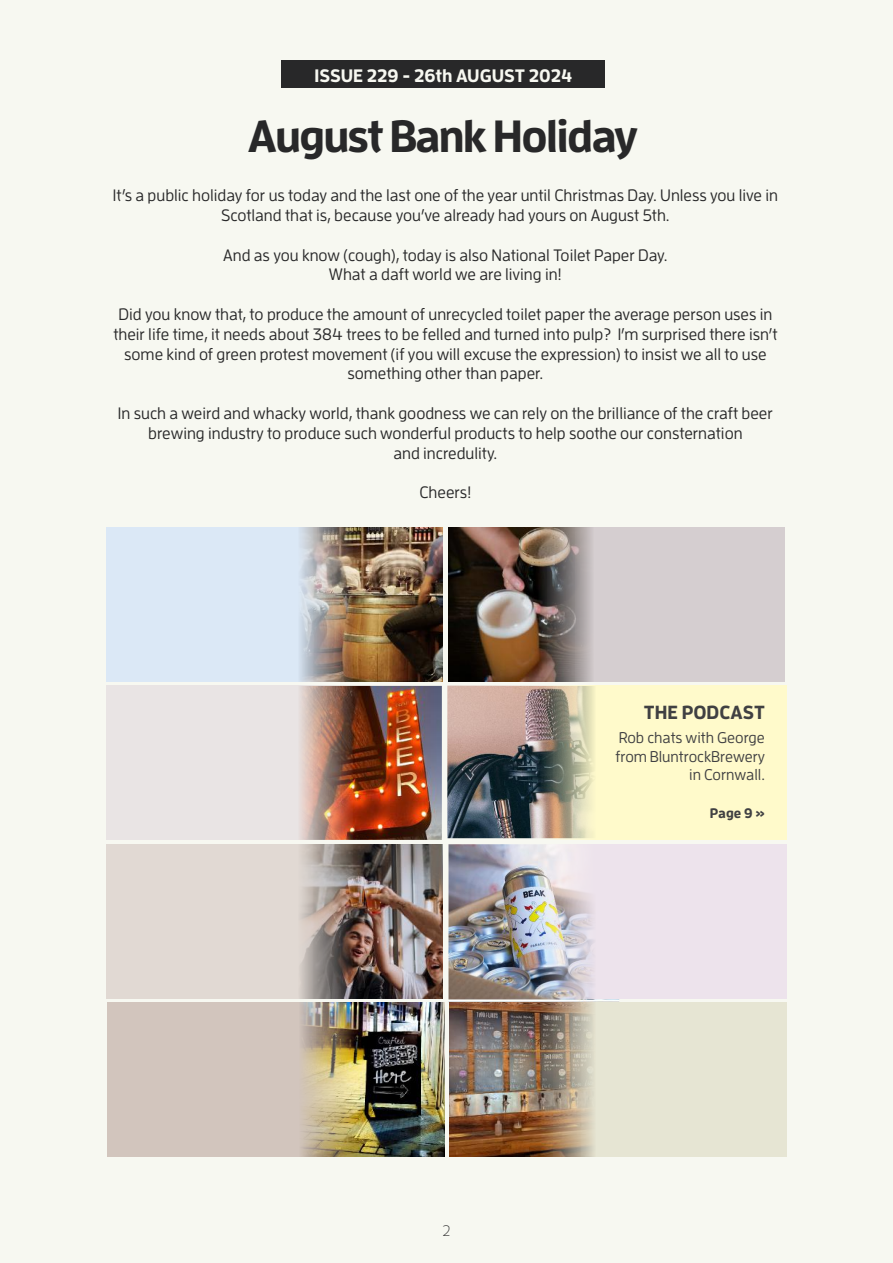
<style>
.page{position:relative;width:893px;height:1263px;background:#f7f8f1}
.page>*{position:absolute;margin:0;border:0;box-sizing:border-box;transform-origin:0 0}
.t1{font:700 45px "Enzo OT";letter-spacing:-.04em;color:#282829}
.t2{font:700 18.9px "Enzo OT";color:#404042}
.t3{font:700 18px "Enzo OT";color:#f7f8f1}
.t4{font:500 16.5px/19.8px "Enzo OT";color:#282829;text-align:center}
.t5{font:500 15.45px/18.6px "Enzo OT";color:#404042;text-align:right}
.t6{font:300 15px "Enzo OT";color:#282829}
.t7{font:700 13.8px "Enzo OT";color:#404042}
</style>
<div class="page">
<img style="left:448px;top:844px;width:171px;height:158px">
<img style="left:353px;top:527px;width:90px;height:154px">
<img style="left:353px;top:686px;width:89px;height:154px">
<img style="left:353px;top:844px;width:90px;height:154px">
<img style="left:448px;top:527px;width:90px;height:154px">
<img style="left:447px;top:686px;width:93px;height:152px">
<img style="left:449px;top:1002px;width:91px;height:154px">
<svg style="left:106px;top:527px;width:247px;height:154px;background:#d0d8e1"></svg>
<svg style="left:106px;top:686px;width:247px;height:154px;background:#dccfcc"></svg>
<svg style="left:106px;top:844px;width:247px;height:154px;background:#d1c9c3"></svg>
<div style="left:540px;top:844px;width:246px;height:154px;background:#ede3ec"></div>
<svg style="left:538px;top:527px;width:246px;height:154px;background:#c3bbbb"></svg>
<svg style="left:540px;top:686px;width:247px;height:154px;background:#ece7bd"></svg>
<svg style="left:540px;top:1002px;width:247px;height:154px;background:#d8d4c1"></svg>
<img style="left:354px;top:1003px;width:90px;height:153px">
<svg style="left:107px;top:1003px;width:247px;height:153px;background:#cdbfb0"></svg>
<div style="left:282px;top:61px;width:323px;height:27px;background:#282829"></div>
<p class="t3" style="left:315px;top:64px;width:259px">ISSUE 229 - 26th AUGUST 2024</p>
<h1 class="t1" style="left:248px;top:108px;width:391px">August Bank Holiday</h1>
<p class="t4" style="left:113px;top:185px;width:667px">It’s a public holiday for us today and the last one of the year until Christmas Day. Unless you live in<br>Scotland that is, because you’ve already had yours on August 5th.</p>
<p class="t4" style="left:223px;top:245px;width:446px">And as you know (cough), today is also National Toilet Paper Day.<br>What a daft world we are living in!</p>
<p class="t4" style="left:113px;top:304px;width:666px">Did you know that, to produce the amount of unrecycled toilet paper the average person uses in their life time, it needs about 384 trees to be felled and turned into pulp? I’m surprised there isn’t some kind of green protest movement (if you will excuse the expression) to insist we all to use something other than paper.</p>
<p class="t4" style="left:118px;top:403px;width:656px">In such a weird and whacky world, thank goodness we can rely on the brilliance of the craft beer brewing industry to produce such wonderful products to help soothe our consternation<br>and incredulity.</p>
<p class="t4" style="left:419px;top:482px;width:54px">Cheers!</p>
<p class="t6" style="left:442px;top:1222px;width:9px">2</p>
<p class="t2" style="left:644px;top:701px;width:123px">THE PODCAST</p>
<p class="t5" style="left:615px;top:728px;width:151px">Rob chats with George from BluntrockBrewery in Cornwall.</p>
<p class="t7" style="left:710px;top:804px;width:57px">Page 9 »</p>
</div>
